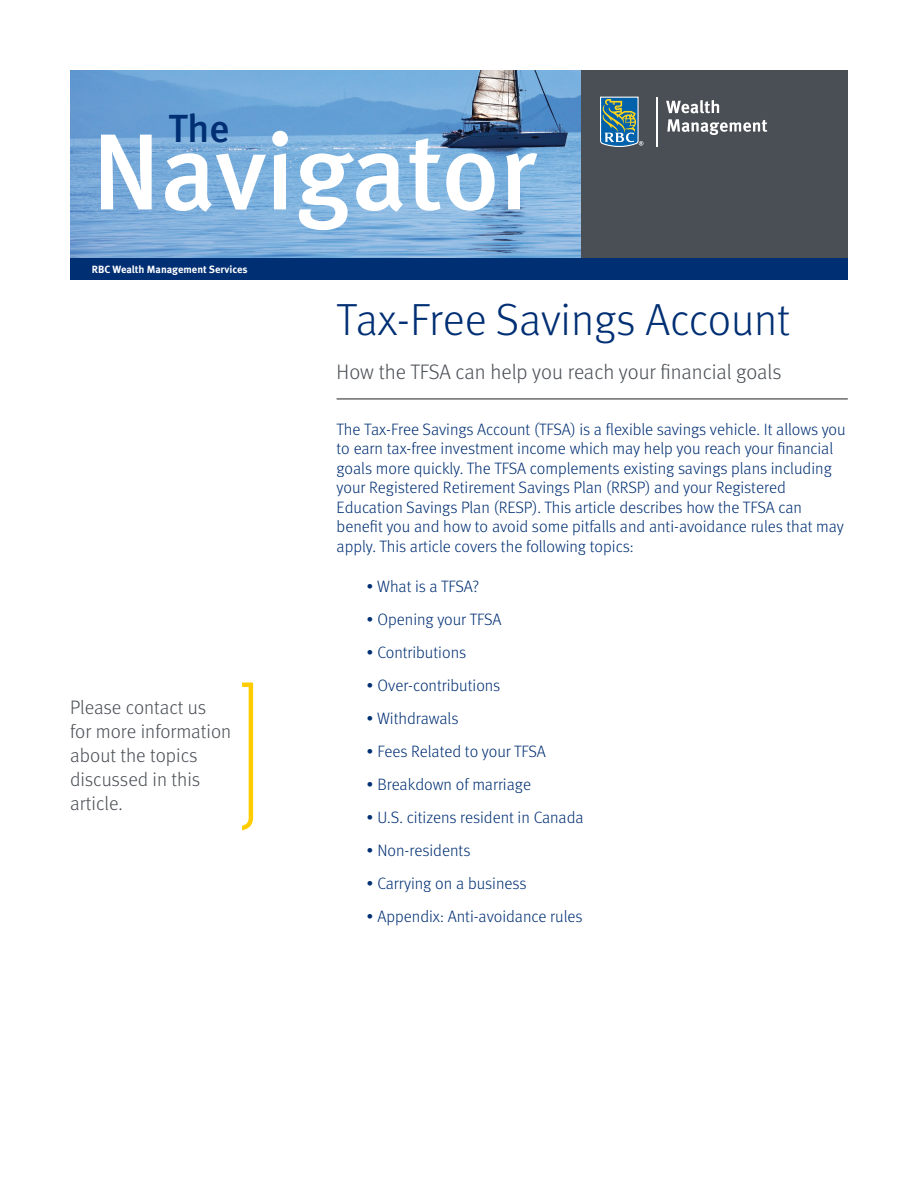
<style>
.page{position:relative;width:918px;height:1188px;background:#fff}
.page>*{position:absolute;margin:0;border:0;box-sizing:border-box;transform-origin:0 0}
.t1{font:500 108px "Meta OT";letter-spacing:-.015em;color:#fff}
._1-Main_Title{font:300 45px "Meta OT";letter-spacing:-.005em;color:#002f73}
.t2{font:500 39.3px "Meta OT";color:#002f73}
._2-Subtitle{font:300 21px "Meta OT";color:#4a4f55}
._8-Callout_Page_1{font:300 19.5px/24px "Meta OT";color:#4a4f55}
._3-Intro_Text{font:300 16.5px/19.5px "Meta OT";color:#002f73}
.t3{font:700 10.5px "Meta OT";color:#fff}
</style>
<div class="page">
<img style="left:70px;top:70px;width:511px;height:188px">
<div style="left:581px;top:70px;width:267px;height:209px;background:#4a4f55"></div>
<div style="left:70px;top:258px;width:778px;height:22px;background:#002f73"></div>
<svg style="left:600px;top:97px;width:43px;height:50px;background:#548695"></svg>
<hr style="left:657px;top:97px;width:1px;height:49px;background:#fff">
<svg style="left:666px;top:100px;width:53px;height:13px"></svg>
<svg style="left:667px;top:119px;width:100px;height:16px"></svg>
<hr style="left:337px;top:399px;width:511px;height:1px;background:#231f20">
<svg style="left:242px;top:682px;width:11px;height:149px"></svg>
<h3 class="t2" style="left:168px;top:104px;width:63px">The</h3>
<h1 class="t1" style="left:92px;top:105px;width:446px">Navigator</h1>
<p class="t3" style="left:92px;top:263px;width:157px">RBC Wealth Management Services</p>
<p class="_8-Callout_Page_1" style="left:70px;top:696px;width:163px">Please contact us for more information about the topics discussed in this article.</p>
<p class="_1-Main_Title" style="left:337px;top:293px;width:455px">Tax-Free Savings Account</p>
<p class="_2-Subtitle" style="left:337px;top:360px;width:446px">How the TFSA can help you reach your financial goals</p>
<p class="_3-Intro_Text" style="left:337px;top:420px;width:511px">The Tax-Free Savings Account (TFSA) is a flexible savings vehicle. It allows you to earn tax-free investment income which may help you reach your financial goals more quickly. The TFSA complements existing savings plans including your Registered Retirement Savings Plan (RRSP) and your Registered Education Savings Plan (RESP). This article describes how the TFSA can benefit you and how to avoid some pitfalls and anti-avoidance rules that may apply. This article covers the following topics:</p>
<p class="_3-Intro_Text" style="left:367px;top:576px;width:114px">• What is a TFSA?</p>
<p class="_3-Intro_Text" style="left:367px;top:609px;width:136px">• Opening your TFSA</p>
<p class="_3-Intro_Text" style="left:367px;top:642px;width:101px">• Contributions</p>
<p class="_3-Intro_Text" style="left:367px;top:675px;width:135px">• Over-contributions</p>
<p class="_3-Intro_Text" style="left:367px;top:708px;width:93px">• Withdrawals</p>
<p class="_3-Intro_Text" style="left:367px;top:741px;width:181px">• Fees Related to your TFSA</p>
<p class="_3-Intro_Text" style="left:367px;top:774px;width:166px">• Breakdown of marriage</p>
<p class="_3-Intro_Text" style="left:367px;top:807px;width:218px">• U.S. citizens resident in Canada</p>
<p class="_3-Intro_Text" style="left:367px;top:840px;width:105px">• Non-residents</p>
<p class="_3-Intro_Text" style="left:367px;top:873px;width:162px">• Carrying on a business</p>
<p class="_3-Intro_Text" style="left:367px;top:906px;width:217px">• Appendix: Anti-avoidance rules</p>
</div>
